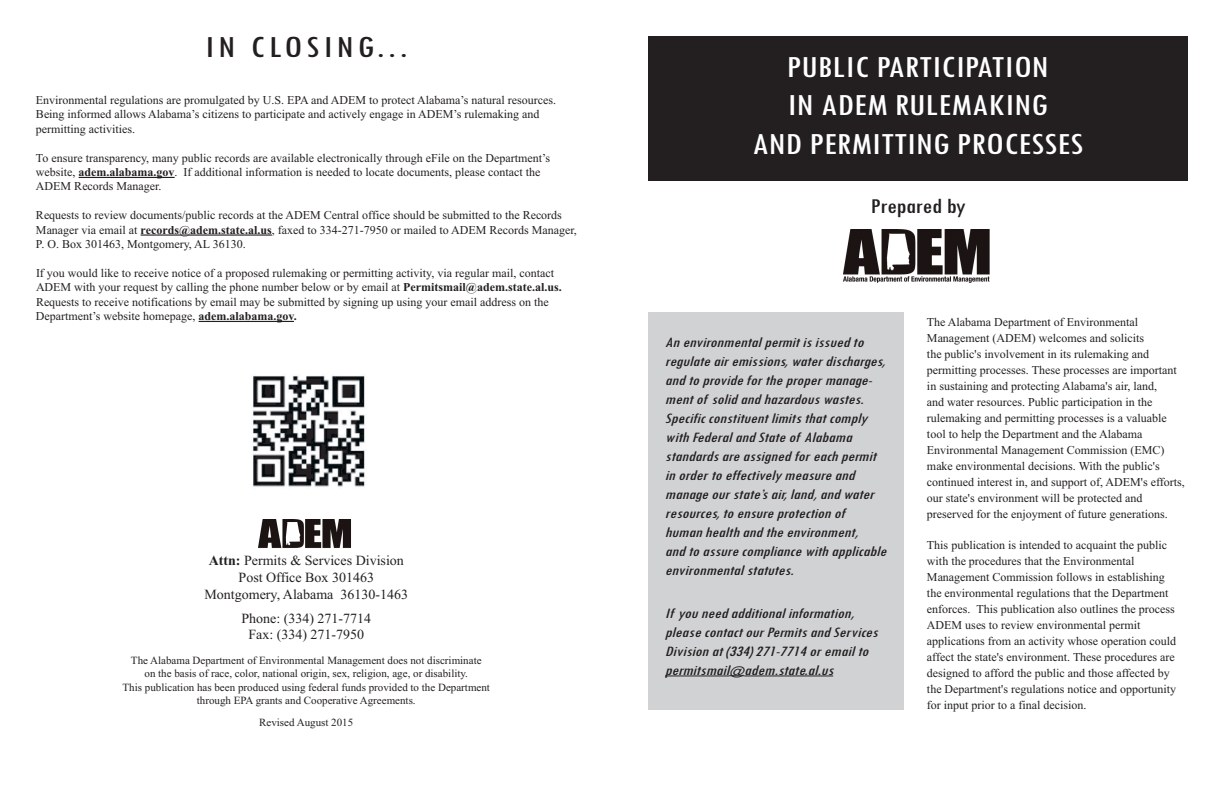
<style>
.page{position:relative;width:1224px;height:792px;background:#fff}
.page>*{position:absolute;margin:0;border:0;box-sizing:border-box;transform-origin:0 0}
.t1{font:condensed 32px/38.4px "Tw Cen";color:#fff;text-align:center;scale:1.25 1}
.t2{font:condensed 32px "Tw Cen";letter-spacing:.1em;color:#231f20;scale:1.25 1}
.t3{font:condensed 22px "Tw Cen";letter-spacing:-.02em;color:#231f20;scale:1.25 1}
.t4{font:italic condensed 15px/19px "Tw Cen";color:#231f20;scale:1.25 1}
.t5{font:14px/16.8px "Times New Roman";color:#231f20;text-align:center}
.t6{font:12px/16px "Times New Roman";color:#231f20}
.t7{font:11px/13.2px "Times New Roman";color:#231f20;text-align:center}
.s1{font-weight:700}
.s2{font-size:12px}
</style>
<div class="page">
<hr style="left:79px;top:177px;width:96px;height:1px;background:#231f20">
<hr style="left:141px;top:234px;width:131px;height:2px;background:#231f20">
<hr style="left:199px;top:321px;width:95px;height:1px;background:#231f20">
<img style="left:253px;top:375px;width:112px;height:112px">
<div style="left:648px;top:36px;width:540px;height:145px;background:#231f20"></div>
<div style="left:649px;top:313px;width:255px;height:397px;background:#d1d2d4"></div>
<hr style="left:665px;top:676px;width:64px;height:1px;background:#231f20">
<svg style="left:729px;top:675px;width:15px;height:1px"></svg>
<hr style="left:744px;top:676px;width:89px;height:1px;background:#231f20">
<img style="left:844px;top:229px;width:146px;height:54px">
<div style="left:258px;top:516px;width:97px;height:33px;background:linear-gradient(to right,#fff,#fff)"></div>
<img style="left:258px;top:520px;width:97px;height:29px">
<h1 class="t2" style="left:205px;top:27px;width:163px">IN CLOSING...</h1>
<p class="t6" style="left:36px;top:93px;width:522px;line-height:14.4px">Environmental regulations are promulgated by U.S. EPA and ADEM to protect Alabama’s natural resources.<br>Being informed allows Alabama’s citizens to participate and actively engage in ADEM’s rulemaking and permitting activities.</p>
<p class="t6" style="left:36px;top:150px;width:516px;line-height:14.4px">To ensure transparency, many public records are available electronically through eFile on the Department’s website, <span class="s1">adem.alabama.gov</span>. If additional information is needed to locate documents, please contact the<br>ADEM Records Manager.</p>
<p class="t6" style="left:36px;top:208px;width:542px;line-height:14.4px">Requests to review documents/public records at the ADEM Central office should be submitted to the Records<br>Manager via email at <span class="s1">records@adem.state.al.us</span>, faxed to 334-271-7950 or mailed to ADEM Records Manager,<br>P. O. Box 301463, Montgomery, AL 36130.</p>
<p class="t6" style="left:36px;top:266px;width:527px;line-height:14.4px">If you would like to receive notice of a proposed rulemaking or permitting activity, via regular mail, contact ADEM with your request by calling the phone number below or by email at <span class="s1">Permitsmail@adem.state.al.us.<br></span>Requests to receive notifications by email may be submitted by signing up using your email address on the Department’s website homepage, <span class="s1">adem.alabama.gov.</span></p>
<p class="t5" style="left:204px;top:552px;width:205px"><span class="s1">Attn:</span> Permits &amp; Services Division<br>Post Office Box 301463<br>Montgomery, Alabama 36130-1463</p>
<p class="t5" style="left:241px;top:609px;width:131px">Phone: (334) 271-7714<br>Fax: (334) 271-7950</p>
<p class="t7" style="left:123px;top:654px;width:369px">The Alabama Department of Environmental Management does not discriminate<br>on the basis of race, color, national origin, sex, religion, age, or disability.<br>This publication has been produced using federal funds provided to the Department through EPA grants and Cooperative Agreements.</p>
<p class="t7" style="left:259px;top:716px;width:96px">Revised August 2015</p>
<h1 class="t1" style="left:752px;top:47px;width:266px">PUBLIC PARTICIPATION<br>IN ADEM RULEMAKING<br>AND PERMITTING PROCESSES</h1>
<h2 class="t3" style="left:871px;top:193px;width:78px">Prepared by</h2>
<p class="t4" style="left:665px;top:332px;width:182px">An environmental permit is issued to regulate air emissions, water discharges, and to provide for the proper manage&shy;ment of solid and hazardous wastes.<br>Specific constituent limits that comply with Federal and State of Alabama standards are assigned for each permit in order to effectively measure and manage our state’s air, land, and water resources, to ensure protection of human health and the environment, and to assure compliance with applicable environmental statutes.</p>
<p class="t4" style="left:665px;top:603px;width:176px">If you need additional information, please contact our Permits and Services Division at (334) 271-7714 or email to permitsmail<span class="s2">@</span>adem.state.al.us</p>
<p class="t6" style="left:927px;top:314px;width:259px">The Alabama Department of Environmental Management (ADEM) welcomes and solicits<br>the public's involvement in its rulemaking and permitting processes. These processes are important in sustaining and protecting Alabama's air, land,<br>and water resources. Public participation in the rulemaking and permitting processes is a valuable tool to help the Department and the Alabama Environmental Management Commission (EMC) make environmental decisions. With the public's continued interest in, and support of, ADEM's efforts, our state's environment will be protected and preserved for the enjoyment of future generations.</p>
<p class="t6" style="left:927px;top:537px;width:251px">This publication is intended to acquaint the public with the procedures that the Environmental Management Commission follows in establishing the environmental regulations that the Department enforces. This publication also outlines the process ADEM uses to review environmental permit applications from an activity whose operation could affect the state's environment. These procedures are designed to afford the public and those affected by the Department's regulations notice and opportunity for input prior to a final decision.</p>
</div>
